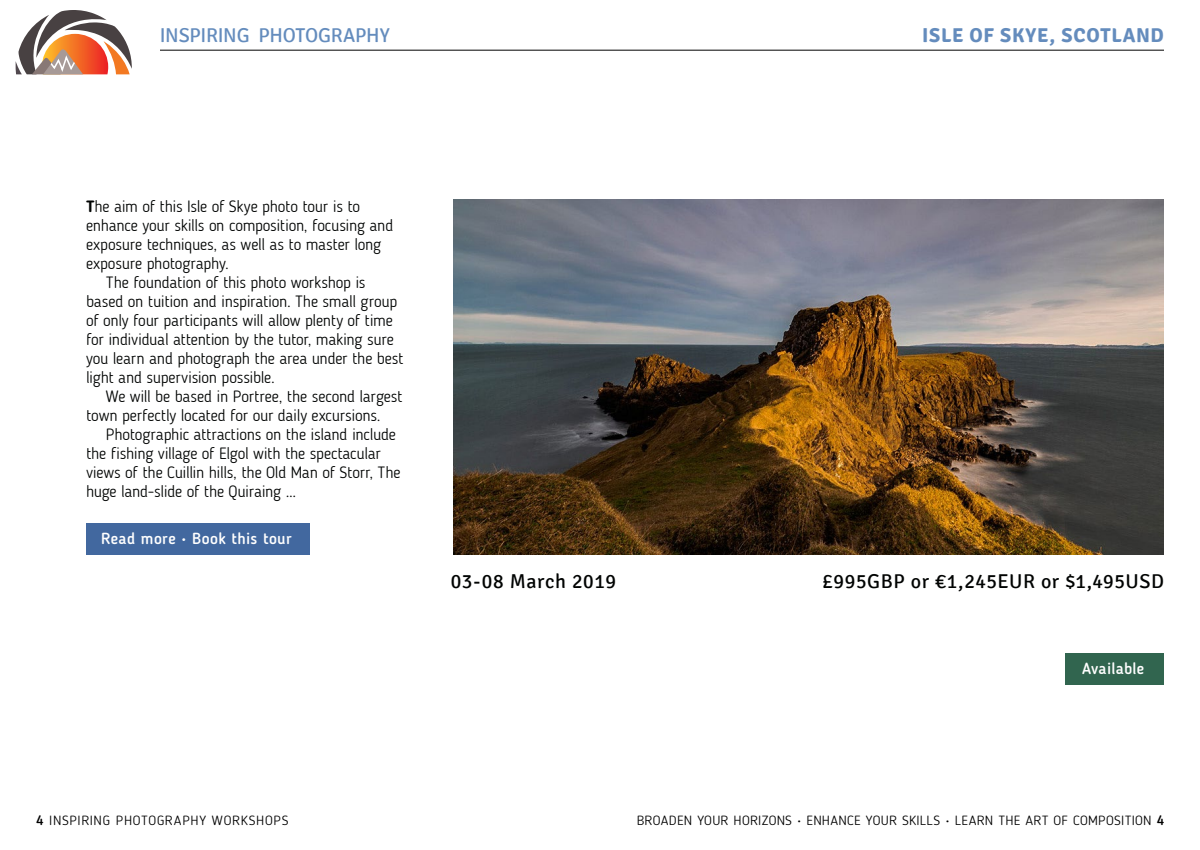
<style>
.page{position:relative;width:1200px;height:850px;background:#fff}
.page>*{position:absolute;margin:0;border:0;box-sizing:border-box;transform-origin:0 0}
.t1{font:20px "Signika";letter-spacing:.025em;color:#010302}
.t2{font:20px "Signika";letter-spacing:-.015em;color:#648cbd}
.t3{font:700 20px "Signika";letter-spacing:.035em;color:#648cbd}
.t4{font:300 16.3px "Blogger Sans";letter-spacing:-.015em;color:#010302}
.t5{font:500 16px "Blogger Sans";letter-spacing:.02em;color:#fff}
.t6{font:300 13.3px "Blogger Sans";letter-spacing:.025em;color:#000;scale:1.05 1}
.t7{font:300 13.3px "Blogger Sans";letter-spacing:.05em;color:#000;scale:1.05 1}
.s1{font-weight:700}
.s2{font-weight:500}
</style>
<div class="page">
<hr style="left:160px;top:50px;width:1004px;height:1px;background:#000">
<svg style="left:16px;top:10px;width:116px;height:64px"></svg>
<img style="left:453px;top:199px;width:711px;height:356px">
<div style="left:86px;top:523px;width:224px;height:32px;background:#42689f"></div>
<div style="left:1065px;top:653px;width:99px;height:32px;background:#31654f"></div>
<p class="t2" style="left:160px;top:24px;width:232px">INSPIRING PHOTOGRAPHY</p>
<p class="t3" style="left:922px;top:24px;width:243px">ISLE OF SKYE, SCOTLAND</p>
<p class="t4" style="left:86px;top:196px;width:276px"><span class="s1">T</span>he aim of this Isle of Skye photo tour is to</p>
<p class="t4" style="left:86px;top:215px;width:309px">enhance your skills on composition, focusing and</p>
<p class="t4" style="left:86px;top:234px;width:297px">exposure techniques, as well as to master long</p>
<p class="t4" style="left:86px;top:253px;width:144px">exposure photography.</p>
<p class="t4" style="left:106px;top:272px;width:261px">The foundation of this photo workshop is</p>
<p class="t4" style="left:86px;top:291px;width:313px">based on tuition and inspiration. The small group</p>
<p class="t4" style="left:86px;top:310px;width:308px">of only four participants will allow plenty of time</p>
<p class="t4" style="left:86px;top:329px;width:309px">for individual attention by the tutor, making sure</p>
<p class="t4" style="left:86px;top:348px;width:319px">you learn and photograph the area under the best</p>
<p class="t4" style="left:86px;top:367px;width:190px">light and supervision possible.</p>
<p class="t4" style="left:106px;top:386px;width:298px">We will be based in Portree, the second largest</p>
<p class="t4" style="left:86px;top:405px;width:296px">town perfectly located for our daily excursions.</p>
<p class="t4" style="left:106px;top:424px;width:291px">Photographic attractions on the island include</p>
<p class="t4" style="left:86px;top:443px;width:297px">the fishing village of Elgol with the spectacular</p>
<p class="t4" style="left:86px;top:462px;width:316px">views of the Cuillin hills, the Old Man of Storr, The</p>
<p class="t4" style="left:86px;top:481px;width:212px">huge land-slide of the Quiraing ...</p>
<p class="t5" style="left:101px;top:529px;width:192px">Read more • Book this tour</p>
<p class="t1" style="left:451px;top:570px;width:167px">03-08 March 2019</p>
<p class="t1" style="left:822px;top:570px;width:343px">£995GBP or €1,245EUR or $1,495USD</p>
<p class="t5" style="left:1082px;top:659px;width:64px">Available</p>
<p class="t7" style="left:36px;top:812px;width:242px"><span class="s2">4</span> INSPIRING PHOTOGRAPHY WORKSHOPS</p>
<p class="t6" style="left:637px;top:812px;width:504px">BROADEN YOUR HORIZONS • ENHANCE YOUR SKILLS • LEARN THE ART OF COMPOSITION <span class="s2">4</span></p>
</div>
